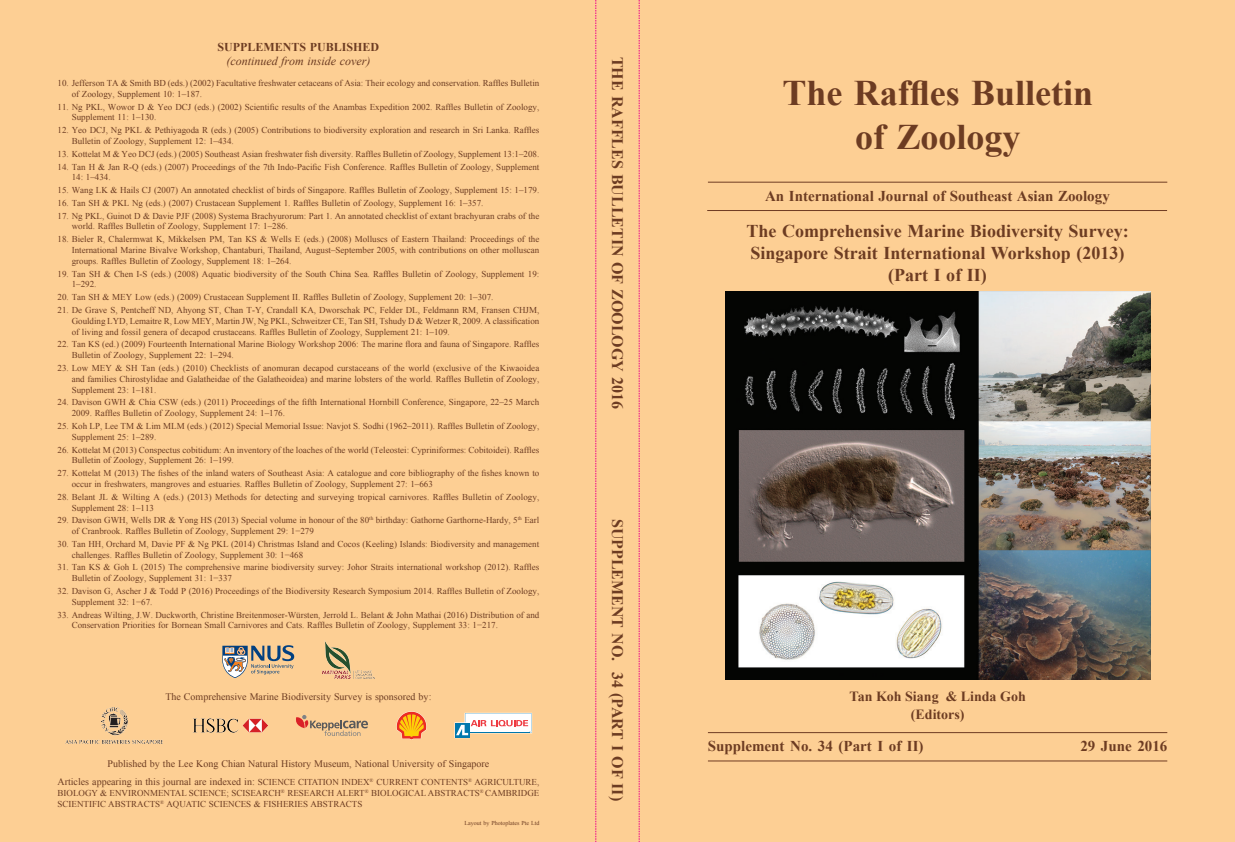
<style>
.page{position:relative;width:1235px;height:842px;background:#fff}
.page>*{position:absolute;margin:0;border:0;box-sizing:border-box;transform-origin:0 0}
.t1{font:700 36px "Times New Roman";color:#6d3c22}
.t2{font:700 18px "Times New Roman";color:#6d3c22}
.t3{font:700 16px "Times New Roman";color:#6d3c22}
.t4{font:700 15px "Times New Roman";color:#6d3c22}
.t5{font:700 14px "Times New Roman";color:#6d3c22}
.t6{font:italic 12px "Times New Roman";color:#6d3c22}
.t7{font:700 12px "Times New Roman";color:#6d3c22}
.t8{font:10px "Times New Roman";color:#6d3c22}
.List_Paragraph{font:9px/10.8px "Times New Roman";color:#6d3c22}
.t9{font:6px "Times New Roman";color:#6d3c22}
.s1{font-size:10px}
</style>
<div class="page">
<div style="left:0;top:0;width:1234px;height:842px;background:#fdcf94"></div>
<hr style="left:708px;top:182px;width:459px;height:1px;background:#6f3c22">
<hr style="left:707px;top:210px;width:460px;height:1px;background:#6f3c22">
<hr style="left:708px;top:732px;width:459px;height:1px;background:#6f3c22">
<hr style="left:708px;top:760px;width:459px;height:1px;background:#6f3c22">
<svg style="left:222px;top:645px;width:72px;height:33px"></svg>
<img style="left:322px;top:640px;width:53px;height:39px">
<svg style="left:595px;top:0;width:1px;height:842px"></svg>
<svg style="left:639px;top:0;width:1px;height:842px"></svg>
<img style="left:725px;top:292px;width:425px;height:387px">
<img style="left:193px;top:718px;width:75px;height:15px">
<img style="left:396px;top:711px;width:30px;height:28px">
<svg style="left:454px;top:713px;width:78px;height:25px"></svg>
<svg style="left:296px;top:715px;width:72px;height:21px"></svg>
<img style="left:66px;top:707px;width:97px;height:37px">
<p class="t7" style="left:218px;top:38px;width:163px">SUPPLEMENTS PUBLISHED</p>
<p class="t6" style="left:226px;top:53px;width:146px">(continued from inside cover)</p>
<p class="List_Paragraph" style="left:72px;top:77px;width:469px;text-indent:-14px">10. Jefferson TA &amp; Smith BD (eds.) (2002) Facultative freshwater cetaceans of Asia: Their ecology and conservation. Raffles Bulletin of Zoology, Supplement 10: 1–187.</p>
<p class="List_Paragraph" style="left:72px;top:101px;width:469px;text-indent:-14px">11. Ng PKL, Wowor D &amp; Yeo DCJ (eds.) (2002) Scientific results of the Anambas Expedition 2002. Raffles Bulletin of Zoology,<br>Supplement 11: 1–130.</p>
<p class="List_Paragraph" style="left:72px;top:125px;width:469px;text-indent:-14px">12. Yeo DCJ, Ng PKL &amp; Pethiyagoda R (eds.) (2005) Contributions to biodiversity exploration and research in Sri Lanka. Raffles<br>Bulletin of Zoology, Supplement 12: 1–434.</p>
<p class="List_Paragraph" style="left:58px;top:148px;width:483px">13. Kottelat M &amp; Yeo DCJ (eds.) (2005) Southeast Asian freshwater fish diversity. Raffles Bulletin of Zoology, Supplement 13:1–208.</p>
<p class="List_Paragraph" style="left:72px;top:161px;width:469px;text-indent:-14px">14. Tan H &amp; Jan R-Q (eds.) (2007) Proceedings of the 7th Indo-Pacific Fish Conference. Raffles Bulletin of Zoology, Supplement<br>14: 1–434.</p>
<p class="List_Paragraph" style="left:58px;top:185px;width:483px">15. Wang LK &amp; Hails CJ (2007) An annotated checklist of birds of Singapore. Raffles Bulletin of Zoology, Supplement 15: 1–179.</p>
<p class="List_Paragraph" style="left:58px;top:197px;width:427px">16. Tan SH &amp; PKL Ng (eds.) (2007) Crustacean Supplement 1. Raffles Bulletin of Zoology, Supplement 16: 1–357.</p>
<p class="List_Paragraph" style="left:72px;top:210px;width:469px;text-indent:-14px">17. Ng PKL, Guinot D &amp; Davie PJF (2008) Systema Brachyurorum: Part 1. An annotated checklist of extant brachyuran crabs of the world. Raffles Bulletin of Zoology, Supplement 17: 1–286.</p>
<p class="List_Paragraph" style="left:72px;top:234px;width:469px;text-align:justify;text-indent:-14px">18. Bieler R, Chalermwat K, Mikkelsen PM, Tan KS &amp; Wells E (eds.) (2008) Molluscs of Eastern Thailand: Proceedings of the International Marine Bivalve Workshop, Chantaburi, Thailand, August–September 2005, with contributions on other molluscan groups. Raffles Bulletin of Zoology, Supplement 18: 1–264.</p>
<p class="List_Paragraph" style="left:72px;top:268px;width:469px;text-indent:-14px">19. Tan SH &amp; Chen I-S (eds.) (2008) Aquatic biodiversity of the South China Sea. Raffles Bulletin of Zoology, Supplement 19:<br>1–292.</p>
<p class="List_Paragraph" style="left:58px;top:292px;width:437px">20. Tan SH &amp; MEY Low (eds.) (2009) Crustacean Supplement II. Raffles Bulletin of Zoology, Supplement 20: 1–307.</p>
<p class="List_Paragraph" style="left:72px;top:304px;width:469px;text-align:justify;text-indent:-14px">21. De Grave S, Pentcheff ND, Ahyong ST, Chan T-Y, Crandall KA, Dworschak PC, Felder DL, Feldmann RM, Fransen CHJM, Goulding LYD, Lemaitre R, Low MEY, Martin JW, Ng PKL, Schweitzer CE, Tan SH, Tshudy D &amp; Wetzer R, 2009. A classification of living and fossil genera of decapod crustaceans. Raffles Bulletin of Zoology, Supplement 21: 1–109.</p>
<p class="List_Paragraph" style="left:72px;top:339px;width:469px;text-indent:-14px">22. Tan KS (ed.) (2009) Fourteenth International Marine Biology Workshop 2006: The marine flora and fauna of Singapore. Raffles<br>Bulletin of Zoology, Supplement 22: 1–294.</p>
<p class="List_Paragraph" style="left:72px;top:362px;width:469px;text-align:justify;text-indent:-14px">23. Low MEY &amp; SH Tan (eds.) (2010) Checklists of anomuran decapod curstaceans of the world (exclusive of the Kiwaoidea and families Chirostylidae and Galatheidae of the Galatheoidea) and marine lobsters of the world. Raffles Bulletin of Zoology, Supplement 23: 1–181.</p>
<p class="List_Paragraph" style="left:72px;top:397px;width:469px;text-indent:-14px">24. Davison GWH &amp; Chia CSW (eds.) (2011) Proceedings of the fifth International Hornbill Conference, Singapore, 22–25 March<br>2009. Raffles Bulletin of Zoology, Supplement 24: 1–176.</p>
<p class="List_Paragraph" style="left:72px;top:420px;width:469px;text-indent:-14px">25. Koh LP, Lee TM &amp; Lim MLM (eds.) (2012) Special Memorial Issue: Navjot S. Sodhi (1962–2011). Raffles Bulletin of Zoology,<br>Supplement 25: 1–289.</p>
<p class="List_Paragraph" style="left:72px;top:444px;width:469px;text-indent:-14px">26. Kottelat M (2013) Conspectus cobitidum: An inventory of the loaches of the world (Teleostei: Cypriniformes: Cobitoidei). Raffles<br>Bulletin of Zoology, Supplement 26: 1–199.</p>
<p class="List_Paragraph" style="left:72px;top:468px;width:469px;text-indent:-14px">27. Kottelat M (2013) The fishes of the inland waters of Southeast Asia: A catalogue and core bibliography of the fishes known to occur in freshwaters, mangroves and estuaries. Raffles Bulletin of Zoology, Supplement 27: 1–663</p>
<p class="List_Paragraph" style="left:72px;top:491px;width:469px;text-indent:-14px">28. Belant JL &amp; Wilting A (eds.) (2013) Methods for detecting and surveying tropical carnivores. Raffles Bulletin of Zoology,<br>Supplement 28: 1–113</p>
<p class="List_Paragraph" style="left:72px;top:515px;width:469px;text-indent:-14px">29. Davison GWH, Wells DR &amp; Yong HS (2013) Special volume in honour of the 80<sup>th</sup> birthday: Gathorne Garthorne-Hardy, 5<sup>th</sup> Earl of Cranbrook. Raffles Bulletin of Zoology, Supplement 29: 1−279</p>
<p class="List_Paragraph" style="left:72px;top:538px;width:469px;text-indent:-14px">30. Tan HH, Orchard M, Davie PF &amp; Ng PKL (2014) Christmas Island and Cocos (Keeling) Islands: Biodiversity and management challenges. Raffles Bulletin of Zoology, Supplement 30: 1−468</p>
<p class="List_Paragraph" style="left:72px;top:562px;width:469px;text-indent:-14px">31. Tan KS &amp; Goh L (2015) The comprehensive marine biodiversity survey: Johor Straits international workshop (2012). Raffles<br>Bulletin of Zoology, Supplement 31: 1−337</p>
<p class="List_Paragraph" style="left:72px;top:585px;width:469px;text-indent:-14px">32. Davison G, Ascher J &amp; Todd P (2016) Proceedings of the Biodiversity Research Symposium 2014. Raffles Bulletin of Zoology,<br>Supplement 32: 1−67.</p>
<p class="List_Paragraph" style="left:72px;top:609px;width:469px;text-indent:-14px">33. Andreas Wilting, J.W. Duckworth, Christine Breitenmoser-Würsten, Jerrold L. Belant &amp; John Mathai (2016) Distribution of and<br>Conservation Priorities for Bornean Small Carnivores and Cats. Raffles Bulletin of Zoology, Supplement 33: 1−217.</p>
<p class="t8" style="left:165px;top:690px;width:267px">The Comprehensive Marine Biodiversity Survey is sponsored by:</p>
<p class="t8" style="left:107px;top:757px;width:383px">Published by the Lee Kong Chian Natural History Museum, National University of Singapore</p>
<p class="List_Paragraph" style="left:58px;top:776px;width:483px;text-align:justify"><span class="s1">Articles appearing in this journal are indexed in:</span> SCIENCE CITATION INDEX<sup>®</sup> CURRENT CONTENTS<sup>®</sup> AGRICULTURE, BIOLOGY &amp; ENVIRONMENTAL SCIENCE; SCISEARCH<sup>®</sup> RESEARCH ALERT<sup>®</sup> BIOLOGICAL ABSTRACTS<sup>®</sup> CAMBRIDGE SCIENTIFIC ABSTRACTS<sup>®</sup> AQUATIC SCIENCES &amp; FISHERIES ABSTRACTS</p>
<p class="t9" style="left:464px;top:819px;width:76px">Layout by Photoplates Pte Ltd</p>
<p class="t3" style="left:628px;top:57px;width:354px;rotate:90deg">THE RAFFLES BULLETIN OF ZOOLOGY 2016</p>
<p class="t3" style="left:628px;top:519px;width:284px;rotate:90deg">SUPPLEMENT NO. 34 (PART I OF II)</p>
<p class="t1" style="left:782px;top:68px;width:312px">The Raffles Bulletin</p>
<p class="t1" style="left:855px;top:112px;width:167px">of Zoology</p>
<p class="t4" style="left:765px;top:185px;width:346px">An International Journal of Southeast Asian Zoology</p>
<p class="t2" style="left:746px;top:219px;width:384px">The Comprehensive Marine Biodiversity Survey:</p>
<p class="t2" style="left:750px;top:240px;width:375px">Singapore Strait International Workshop (2013)</p>
<p class="t2" style="left:888px;top:262px;width:100px">(Part I of II)</p>
<p class="t5" style="left:849px;top:686px;width:178px">Tan Koh Siang &amp; Linda Goh</p>
<p class="t5" style="left:911px;top:704px;width:55px">(Editors)</p>
<p class="t4" style="left:708px;top:736px;width:217px">Supplement No. 34 (Part I of II)</p>
<p class="t4" style="left:1080px;top:736px;width:89px">29 June 2016</p>
</div>
